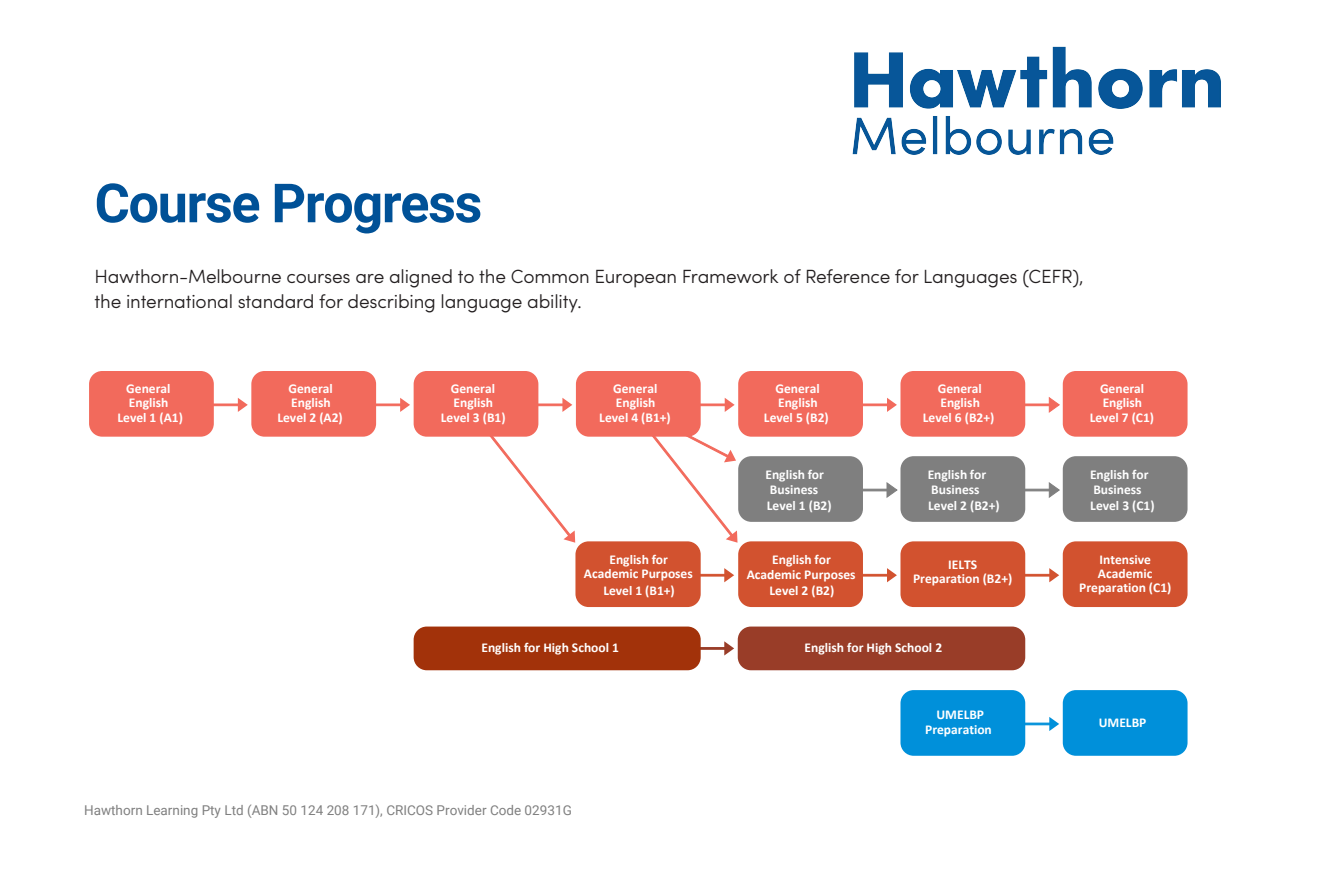
<style>
.page{position:relative;width:1340px;height:882px;background:#fff}
.page>*{position:absolute;margin:0;border:0;box-sizing:border-box;transform-origin:0 0}
.t1{font:700 54px "Roboto";letter-spacing:-.025em;color:#005197}
.t2{font:300 19.12px/24.8px "Sofia Pro";letter-spacing:-.01em;color:#231f20}
.t3{font:700 13.5px/14.4px "Calibri";color:#fff;text-align:center}
.t4{font:13.5px "Roboto";color:#808080}
</style>
<div class="page">
<svg style="left:214px;top:398px;width:34px;height:14px"></svg>
<div style="left:89px;top:371px;width:125px;height:66px;background:#f26a5c;border-radius:13px"></div>
<svg style="left:376px;top:398px;width:34px;height:14px"></svg>
<div style="left:251px;top:371px;width:125px;height:66px;background:#f26a5c;border-radius:13px"></div>
<svg style="left:538px;top:398px;width:34px;height:14px"></svg>
<div style="left:413px;top:371px;width:125px;height:66px;background:#f26a5c;border-radius:13px"></div>
<svg style="left:700px;top:398px;width:34px;height:14px"></svg>
<div style="left:576px;top:371px;width:124px;height:66px;background:#f26a5c;border-radius:13px"></div>
<svg style="left:863px;top:398px;width:34px;height:14px"></svg>
<div style="left:738px;top:371px;width:125px;height:66px;background:#f26a5c;border-radius:13px"></div>
<svg style="left:1025px;top:397px;width:34px;height:16px"></svg>
<div style="left:900px;top:371px;width:125px;height:66px;background:#f26a5c;border-radius:13px"></div>
<div style="left:1062px;top:371px;width:125px;height:66px;background:#f26a5c;border-radius:13px"></div>
<svg style="left:863px;top:482px;width:35px;height:16px"></svg>
<div style="left:738px;top:456px;width:125px;height:66px;background:#7f7f7f;border-radius:13px"></div>
<svg style="left:1025px;top:481px;width:35px;height:18px"></svg>
<div style="left:900px;top:456px;width:125px;height:66px;background:#7f7f7f;border-radius:13px"></div>
<div style="left:1062px;top:456px;width:125px;height:66px;background:#7f7f7f;border-radius:13px"></div>
<svg style="left:863px;top:568px;width:34px;height:14px"></svg>
<div style="left:738px;top:541px;width:125px;height:66px;background:#d2522f;border-radius:13px"></div>
<svg style="left:1025px;top:568px;width:34px;height:14px"></svg>
<div style="left:900px;top:541px;width:125px;height:66px;background:#d2522f;border-radius:13px"></div>
<div style="left:1062px;top:541px;width:125px;height:66px;background:#d2522f;border-radius:13px"></div>
<svg style="left:700px;top:568px;width:34px;height:14px"></svg>
<div style="left:575px;top:541px;width:125px;height:66px;background:#d2522f;border-radius:13px"></div>
<svg style="left:487px;top:432px;width:84px;height:105px"></svg>
<div style="left:487px;top:432px;width:84px;height:105px;border:1px solid #f26a5c"></div>
<svg style="left:563px;top:530px;width:12px;height:13px"></svg>
<svg style="left:650px;top:432px;width:83px;height:105px"></svg>
<div style="left:649px;top:432px;width:84px;height:105px;border:1px solid #f26a5c"></div>
<svg style="left:725px;top:530px;width:12px;height:13px"></svg>
<svg style="left:667px;top:424px;width:69px;height:38px"></svg>
<svg style="left:700px;top:641px;width:34px;height:14px"></svg>
<div style="left:413px;top:626px;width:287px;height:44px;background:#a2320a;border-radius:13px"></div>
<div style="left:737px;top:626px;width:288px;height:44px;background:#993d28;border-radius:13px"></div>
<svg style="left:1025px;top:717px;width:34px;height:14px"></svg>
<div style="left:900px;top:690px;width:125px;height:66px;background:#0090da;border-radius:13px"></div>
<div style="left:1062px;top:690px;width:125px;height:66px;background:#0090da;border-radius:13px"></div>
<img style="left:852px;top:46px;width:369px;height:109px">
<h1 class="t1" style="left:94px;top:165px;width:389px">Course Progress</h1>
<h2 class="t2" style="left:94px;top:263px;width:990px">Hawthorn-Melbourne courses are aligned to the Common European Framework of Reference for Languages (CEFR), the international standard for describing language ability.</h2>
<p class="t3" style="left:117px;top:381px;width:67px">General<br>English<br>Level 1 (A1)</p>
<p class="t3" style="left:277px;top:381px;width:67px">General<br>English<br>Level 2 (A2)</p>
<p class="t3" style="left:441px;top:381px;width:66px">General<br>English<br>Level 3 (B1)</p>
<p class="t3" style="left:599px;top:381px;width:73px">General<br>English<br>Level 4 (B1+)</p>
<p class="t3" style="left:764px;top:381px;width:66px">General<br>English<br>Level 5 (B2)</p>
<p class="t3" style="left:922px;top:381px;width:73px">General<br>English<br>Level 6 (B2+)</p>
<p class="t3" style="left:1089px;top:381px;width:66px">General<br>English<br>Level 7 (C1)</p>
<p class="t3" style="left:584px;top:552px;width:110px">English for<br>Academic Purposes</p>
<p class="t3" style="left:603px;top:583px;width:73px">Level 1 (B1+)</p>
<p class="t3" style="left:765px;top:467px;width:60px">English for<br>Business</p>
<p class="t3" style="left:767px;top:498px;width:66px">Level 1 (B2)</p>
<p class="t3" style="left:746px;top:552px;width:110px">English for<br>Academic Purposes</p>
<p class="t3" style="left:769px;top:583px;width:66px">Level 2 (B2)</p>
<p class="t3" style="left:927px;top:467px;width:60px;text-align:left">English for<br>Business</p>
<p class="t3" style="left:928px;top:498px;width:73px">Level 2 (B2+)</p>
<p class="t3" style="left:1090px;top:467px;width:60px;text-align:left">English for<br>Business</p>
<p class="t3" style="left:1090px;top:498px;width:66px">Level 3 (C1)</p>
<p class="t3" style="left:913px;top:557px;width:101px">IELTS<br>Preparation (B2+)</p>
<p class="t3" style="left:1079px;top:552px;width:94px">Intensive<br>Academic<br>Preparation (C1)</p>
<p class="t3" style="left:481px;top:640px;width:139px">English for High School 1</p>
<p class="t3" style="left:804px;top:640px;width:139px">English for High School 2</p>
<p class="t3" style="left:925px;top:707px;width:68px">UMELBP<br>Preparation</p>
<p class="t3" style="left:1098px;top:715px;width:49px">UMELBP</p>
<p class="t4" style="left:84px;top:800px;width:489px">Hawthorn Learning Pty Ltd (ABN 50 124 208 171), CRICOS Provider Code 02931G</p>
</div>
